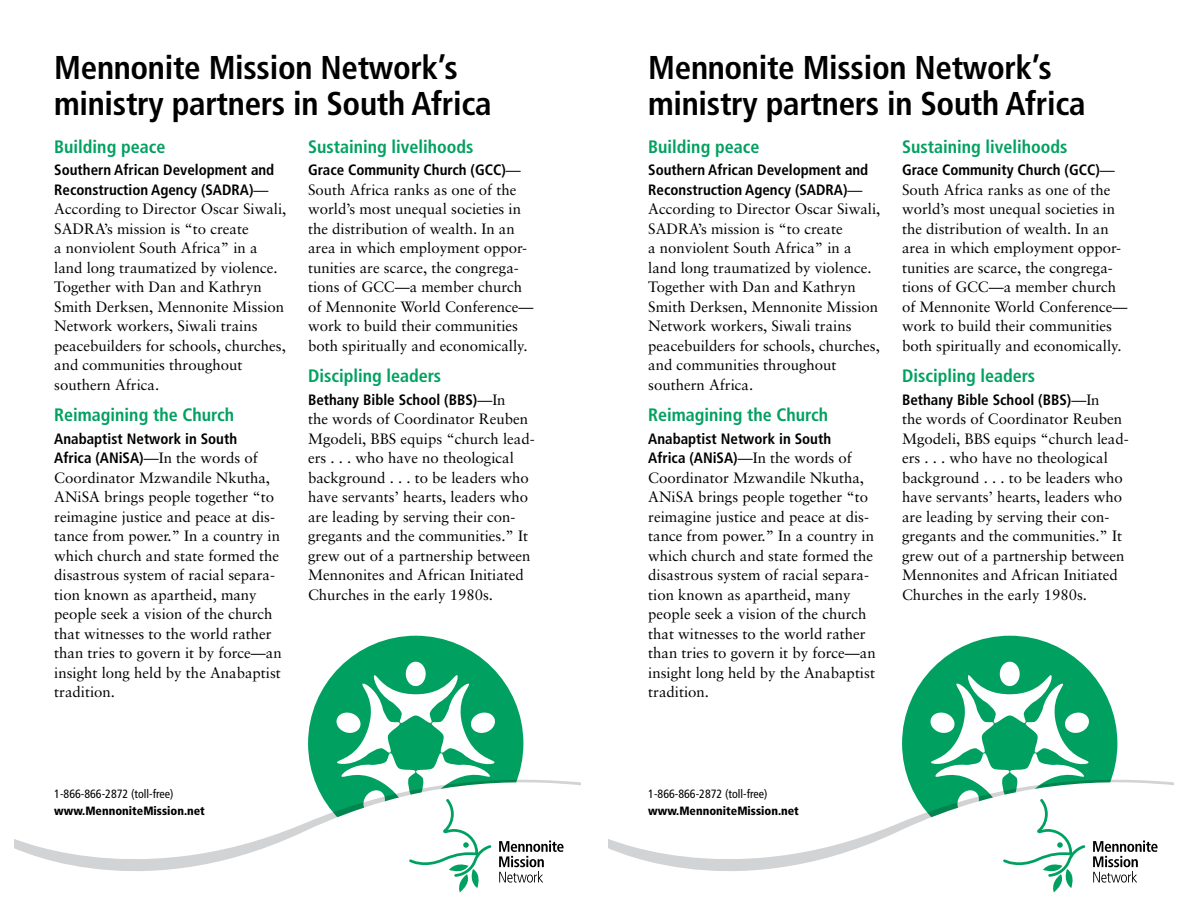
<style>
.page{position:relative;width:1188px;height:918px;background:#fff}
.page>*{position:absolute;margin:0;border:0;box-sizing:border-box;transform-origin:0 0}
.t1{font:700 condensed 33px/36px "Frutiger";letter-spacing:-.01em;color:#000}
.t2{font:700 condensed 18px "Frutiger";color:#00a160}
.t3{font:15px/19.5px "Sabon";color:#000}
.t4{font:700 condensed 15px/19.5px "Frutiger";color:#000}
.t5{font:condensed 12px "Frutiger";color:#000}
.t6{font:900 condensed 12px "Frutiger";color:#000}
.s1{font-family:"Sabon";font-weight:400;font-stretch:normal}
</style>
<div class="page">
<div style="left:308px;top:636px;width:215px;height:215px;background:#00a160;border-radius:50%"></div>
<div style="left:406px;top:662px;width:20px;height:24px;background:#fff;border-radius:50%"></div>
<div style="left:902px;top:636px;width:215px;height:215px;background:#00a160;border-radius:50%"></div>
<div style="left:1000px;top:662px;width:20px;height:24px;background:#fff;border-radius:50%"></div>
<svg style="left:14px;top:778px;width:567px;height:115px"></svg>
<svg style="left:608px;top:778px;width:566px;height:115px"></svg>
<svg style="left:335px;top:675px;width:229px;height:217px"></svg>
<svg style="left:929px;top:675px;width:229px;height:217px"></svg>
<h1 class="t1" style="left:54px;top:49px;width:439px">Mennonite Mission Network’s ministry partners in South Africa</h1>
<p class="t2" style="left:54px;top:136px;width:113px">Building peace</p>
<p class="t4" style="left:54px;top:160px;width:222px">Southern African Development and<br>Reconstruction Agency (SADRA)<span class="s1">—</span></p>
<p class="t3" style="left:54px;top:199px;width:234px">According to Director Oscar Siwali,<br>SADRA’s mission is “to create<br>a nonviolent South Africa” in a land long traumatized by violence.<br>Together with Dan and Kathryn<br>Smith Derksen, Mennonite Mission<br>Network workers, Siwali trains peacebuilders for schools, churches, and communities throughout southern Africa.</p>
<p class="t2" style="left:54px;top:404px;width:181px">Reimagining the Church</p>
<p class="t4" style="left:54px;top:429px;width:205px">Anabaptist Network in South<br>Africa (ANiSA)<span class="s1">—In the words of</span></p>
<p class="t3" style="left:54px;top:468px;width:229px">Coordinator Mzwandile Nkutha,<br>ANiSA brings people together “to reimagine justice and peace at dis&shy;tance from power.” In a country in which church and state formed the disastrous system of racial separa&shy;tion known as apartheid, many people seek a vision of the church that witnesses to the world rather than tries to govern it by force—an insight long held by the Anabaptist tradition.</p>
<p class="t2" style="left:308px;top:136px;width:167px">Sustaining livelihoods</p>
<p class="t4" style="left:308px;top:160px;width:214px">Grace Community Church (GCC)<span class="s1">—</span></p>
<p class="t3" style="left:308px;top:180px;width:227px">South Africa ranks as one of the world’s most unequal societies in the distribution of wealth. In an area in which employment oppor&shy;tunities are scarce, the congrega&shy;tions of GCC—a member church of Mennonite World Conference— work to build their communities both spiritually and economically.</p>
<p class="t2" style="left:308px;top:365px;width:135px">Discipling leaders</p>
<p class="t4" style="left:308px;top:390px;width:199px">Bethany Bible School (BBS)<span class="s1">—In</span></p>
<p class="t3" style="left:308px;top:409px;width:228px">the words of Coordinator Reuben<br>Mgodeli, BBS equips “church lead&shy;ers . . . who have no theological background . . . to be leaders who have servants’ hearts, leaders who are leading by serving their con&shy;gregants and the communities.” It grew out of a partnership between<br>Mennonites and African Initiated<br>Churches in the early 1980s.</p>
<p class="t5" style="left:54px;top:787px;width:121px">1-866-866-2872 (toll-free)</p>
<p class="t6" style="left:54px;top:803px;width:152px">www.MennoniteMission.net</p>
<h1 class="t1" style="left:648px;top:49px;width:439px">Mennonite Mission Network’s ministry partners in South Africa</h1>
<p class="t2" style="left:648px;top:136px;width:113px">Building peace</p>
<p class="t4" style="left:648px;top:160px;width:222px">Southern African Development and<br>Reconstruction Agency (SADRA)<span class="s1">—</span></p>
<p class="t3" style="left:648px;top:199px;width:234px">According to Director Oscar Siwali,<br>SADRA’s mission is “to create<br>a nonviolent South Africa” in a land long traumatized by violence.<br>Together with Dan and Kathryn<br>Smith Derksen, Mennonite Mission<br>Network workers, Siwali trains peacebuilders for schools, churches, and communities throughout southern Africa.</p>
<p class="t2" style="left:648px;top:404px;width:181px">Reimagining the Church</p>
<p class="t4" style="left:648px;top:429px;width:205px">Anabaptist Network in South<br>Africa (ANiSA)<span class="s1">—In the words of</span></p>
<p class="t3" style="left:648px;top:468px;width:229px">Coordinator Mzwandile Nkutha,<br>ANiSA brings people together “to reimagine justice and peace at dis&shy;tance from power.” In a country in which church and state formed the disastrous system of racial separa&shy;tion known as apartheid, many people seek a vision of the church that witnesses to the world rather than tries to govern it by force—an insight long held by the Anabaptist tradition.</p>
<p class="t2" style="left:902px;top:136px;width:167px">Sustaining livelihoods</p>
<p class="t4" style="left:902px;top:160px;width:214px">Grace Community Church (GCC)<span class="s1">—</span></p>
<p class="t3" style="left:902px;top:180px;width:227px">South Africa ranks as one of the world’s most unequal societies in the distribution of wealth. In an area in which employment oppor&shy;tunities are scarce, the congrega&shy;tions of GCC—a member church of Mennonite World Conference— work to build their communities both spiritually and economically.</p>
<p class="t2" style="left:902px;top:365px;width:135px">Discipling leaders</p>
<p class="t4" style="left:902px;top:390px;width:199px">Bethany Bible School (BBS)<span class="s1">—In</span></p>
<p class="t3" style="left:902px;top:409px;width:228px">the words of Coordinator Reuben<br>Mgodeli, BBS equips “church lead&shy;ers . . . who have no theological background . . . to be leaders who have servants’ hearts, leaders who are leading by serving their con&shy;gregants and the communities.” It grew out of a partnership between<br>Mennonites and African Initiated<br>Churches in the early 1980s.</p>
<p class="t5" style="left:648px;top:787px;width:121px">1-866-866-2872 (toll-free)</p>
<p class="t6" style="left:648px;top:803px;width:152px">www.MennoniteMission.net</p>
</div>
